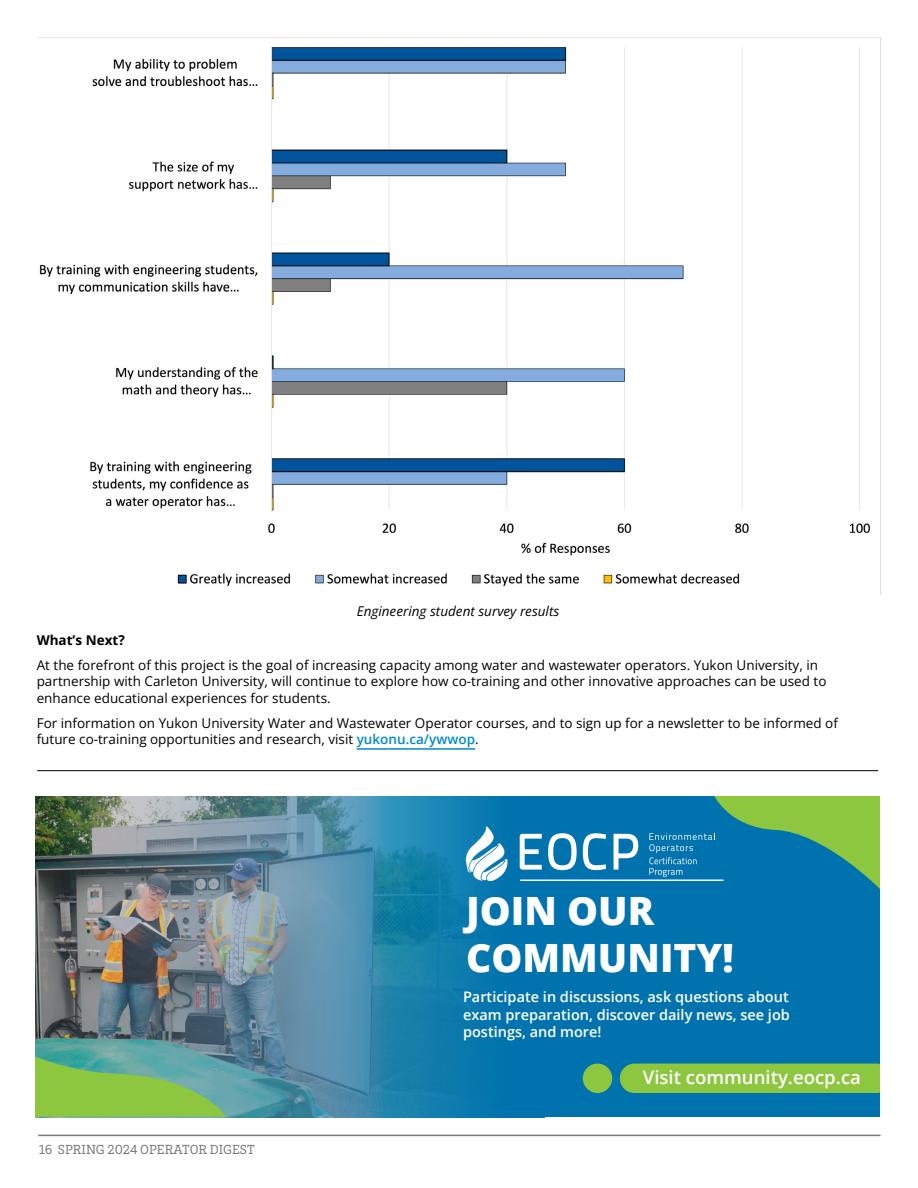
<style>
.page{position:relative;width:918px;height:1188px;background:#fff}
.page>*{position:absolute;margin:0;border:0;box-sizing:border-box;transform-origin:0 0}
.t1{font:800 39px/46.8px "Open Sans";color:#fff}
.t2{font:600 18.6px "Open Sans";color:#fff}
.t3{font:600 14.55px/17.4px "Open Sans";color:#fff;text-align:justify}
.t4{font:13.5px/16.5px "Open Sans";color:#000}
.t5{font:italic 13.5px "Open Sans";color:#000}
.t6{font:13.5px "Brix Slab";color:#77787b}
.s1{font-weight:600;color:#008acc}
</style>
<div class="page">
<hr style="left:38px;top:1135px;width:842px;height:1px;background:#77787b">
<hr style="left:37px;top:770px;width:841px;height:1px;background:#000">
<div style="left:544px;top:797px;width:336px;height:320px;background:#0073ae"></div>
<img style="left:35px;top:797px;width:509px;height:320px">
<div style="left:620px;top:1064px;width:260px;height:29px;background:#8dc63f"></div>
<svg style="left:35px;top:1006px;width:191px;height:111px;background:#6d9d72"></svg>
<div style="left:583px;top:1064px;width:29px;height:29px;background:#8dc63f;border-radius:50%"></div>
<img style="left:461px;top:824px;width:54px;height:57px">
<svg style="left:649px;top:797px;width:231px;height:92px"></svg>
<svg style="left:520px;top:834px;width:22px;height:36px"></svg>
<svg style="left:548px;top:833px;width:29px;height:37px"></svg>
<svg style="left:583px;top:833px;width:23px;height:37px"></svg>
<svg style="left:614px;top:834px;width:24px;height:36px"></svg>
<hr style="left:521px;top:880px;width:202px;height:1px;background:#fff">
<hr style="left:357px;top:748px;width:118px;height:2px;background:#008acc">
<img style="left:39px;top:37px;width:842px;height:557px">
<p class="t5" style="left:357px;top:602px;width:204px">Engineering student survey results</p>
<p class="t4" style="left:37px;top:627px;width:783px;line-height:25px">What’s Next?<br>At the forefront of this project is the goal of increasing capacity among water and wastewater operators. Yukon University, in</p>
<p class="t4" style="left:37px;top:673px;width:791px">partnership with Carleton University, will continue to explore how co-training and other innovative approaches can be used to enhance educational experiences for students.</p>
<p class="t4" style="left:37px;top:714px;width:803px">For information on Yukon University Water and Wastewater Operator courses, and to sign up for a newsletter to be informed of future co-training opportunities and research, visit <span class="s1">yukonu.ca/ywwop</span>.</p>
<h1 class="t1" style="left:466px;top:885px;width:269px">JOIN OUR<br>COMMUNITY!</h1>
<p class="t3" style="left:463px;top:988px;width:328px">Participate in discussions, ask questions about exam preparation, discover daily news, see job postings, and more!</p>
<p class="t6" style="left:39px;top:1140px;width:218px">16 SPRING 2024 OPERATOR DIGEST</p>
<h2 class="t2" style="left:643px;top:1065px;width:220px">Visit community.eocp.ca</h2>
</div>
